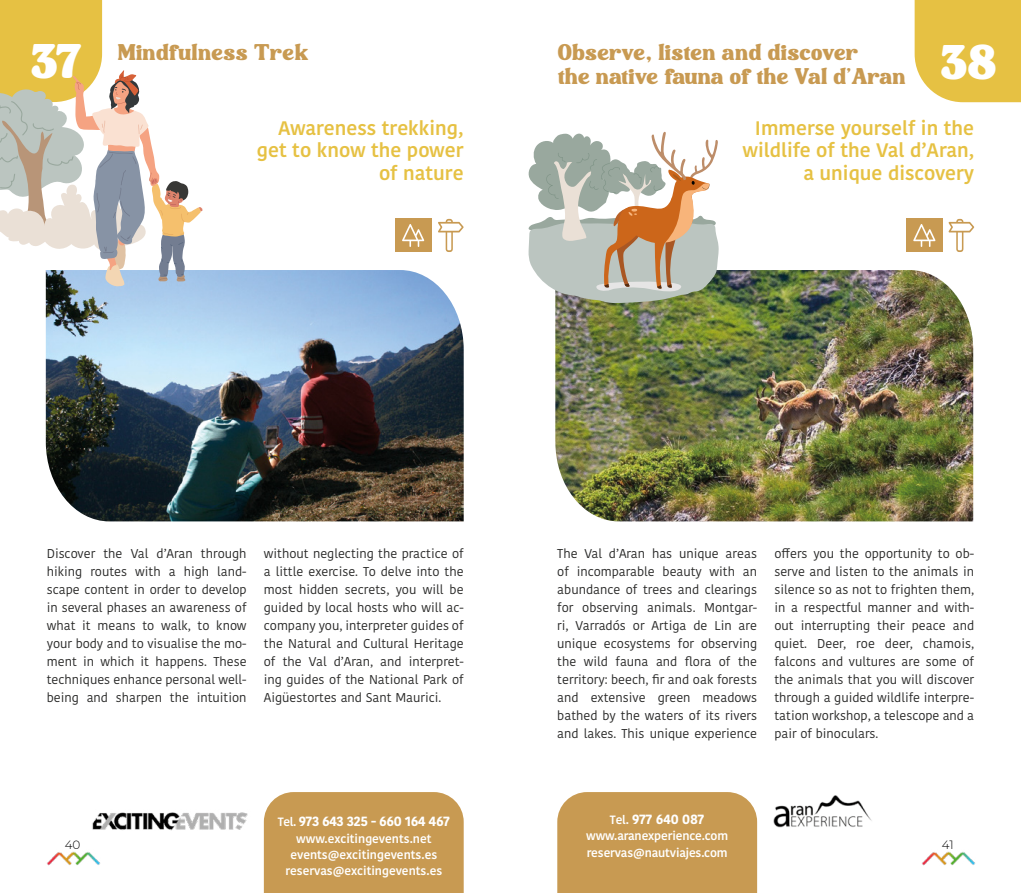
<style>
.page{position:relative;width:1021px;height:893px;background:#fff}
.page>*{position:absolute;margin:0;border:0;box-sizing:border-box;transform-origin:0 0}
.t1{font:48.6px "MADE Mountain";color:#fff}
.t2{font:24px/24px "Mahoda Display";color:#c89a52}
.t3{font:600 19.5px/22.5px "Kohinoor Bangla";color:#e6c143;text-align:right}
.t4{font:700 13.5px "Kohinoor Bangla";letter-spacing:-.03em;color:#fff}
.t5{font:700 13.5px "Kohinoor Bangla";letter-spacing:-.01em;color:#fff}
.t6{font:12.75px/18px "Kohinoor Bangla";color:#282827;text-align:justify}
.t7{font:600 12px/16.2px "Kohinoor Bangla";color:#fff;text-align:center}
.t8{font:300 12px "Montserrat";color:#000}
.s1{font-weight:600;font-size:12px}
</style>
<div class="page">
<svg style="left:438px;top:219px;width:25px;height:33px"></svg>
<svg style="left:948px;top:219px;width:26px;height:33px"></svg>
<div style="left:914px;top:0;width:106px;height:102px;background:#e6c143"></div>
<img style="left:46px;top:270px;width:417px;height:251px">
<img style="left:555px;top:270px;width:418px;height:251px">
<div style="left:395px;top:219px;width:36px;height:33px;background:#c89a52"></div>
<div style="left:906px;top:219px;width:36px;height:33px;background:#c89a52"></div>
<div style="left:264px;top:792px;width:199px;height:101px;background:#c89a52"></div>
<div style="left:557px;top:792px;width:200px;height:101px;background:#c89a52"></div>
<img style="left:47px;top:851px;width:53px;height:14px">
<img style="left:922px;top:851px;width:53px;height:14px">
<img style="left:773px;top:795px;width:99px;height:33px">
<svg style="left:402px;top:224px;width:22px;height:23px"></svg>
<svg style="left:913px;top:224px;width:22px;height:23px"></svg>
<svg style="left:0;top:0;width:203px;height:286px"></svg>
<svg style="left:528px;top:131px;width:191px;height:172px"></svg>
<img style="left:92px;top:812px;width:156px;height:19px">
<h2 class="t2" style="left:118px;top:40px;width:192px">Mindfulness Trek</h2>
<h2 class="t2" style="left:558px;top:40px;width:349px">Observe, listen and discover<br>the native fauna of the Val d’Aran</h2>
<h1 class="t1" style="left:30px;top:28px;width:55px">37</h1>
<h1 class="t1" style="left:939px;top:29px;width:60px">38</h1>
<h3 class="t3" style="left:257px;top:116px;width:208px">Awareness trekking, get to know the power of nature</h3>
<h3 class="t3" style="left:742px;top:116px;width:233px">Immerse yourself in the wildlife of the Val d’Aran, a unique discovery</h3>
<p class="t6" style="left:47px;top:544px;width:201px">Discover the Val d’Aran through hiking routes with a high land&shy;scape content in order to develop in several phases an awareness of what it means to walk, to know your body and to visualise the mo&shy;ment in which it happens. These techniques enhance personal well&shy;being and sharpen the intuition</p>
<p class="t6" style="left:264px;top:544px;width:201px">without neglecting the practice of a little exercise. To delve into the most hidden secrets, you will be guided by local hosts who will ac&shy;company you, interpreter guides of the Natural and Cultural Heritage of the Val d’Aran, and interpret&shy;ing guides of the National Park of Aigüestortes and Sant Maurici.</p>
<p class="t6" style="left:557px;top:544px;width:201px">The Val d’Aran has unique areas of incomparable beauty with an abundance of trees and clearings for observing animals. Montgar&shy;ri, Varradós or Artiga de Lin are unique ecosystems for observing the wild fauna and flora of the territory: beech, fir and oak forests and extensive green meadows bathed by the waters of its rivers and lakes. This unique experience</p>
<p class="t6" style="left:774px;top:544px;width:201px">offers you the opportunity to ob&shy;serve and listen to the animals in silence so as not to frighten them, in a respectful manner and with&shy;out interrupting their peace and quiet. Deer, roe deer, chamois, falcons and vultures are some of the animals that you will discover through a guided wildlife interpre&shy;tation workshop, a telescope and a pair of binoculars.</p>
<p class="t5" style="left:610px;top:808px;width:96px"><span class="s1">Tel.</span> 977 640 087</p>
<p class="t7" style="left:586px;top:828px;width:143px;text-align:left">www.aranexperience.com reservas@nautviajes.com</p>
<p class="t4" style="left:278px;top:810px;width:174px"><span class="s1">Tel.</span> 973 643 325 - 660 164 467</p>
<p class="t7" style="left:285px;top:830px;width:158px">www.excitingevents.net events@excitingevents.es reservas@excitingevents.es</p>
<p class="t8" style="left:65px;top:836px;width:17px">40</p>
<p class="t8" style="left:941px;top:836px;width:13px">41</p>
</div>
